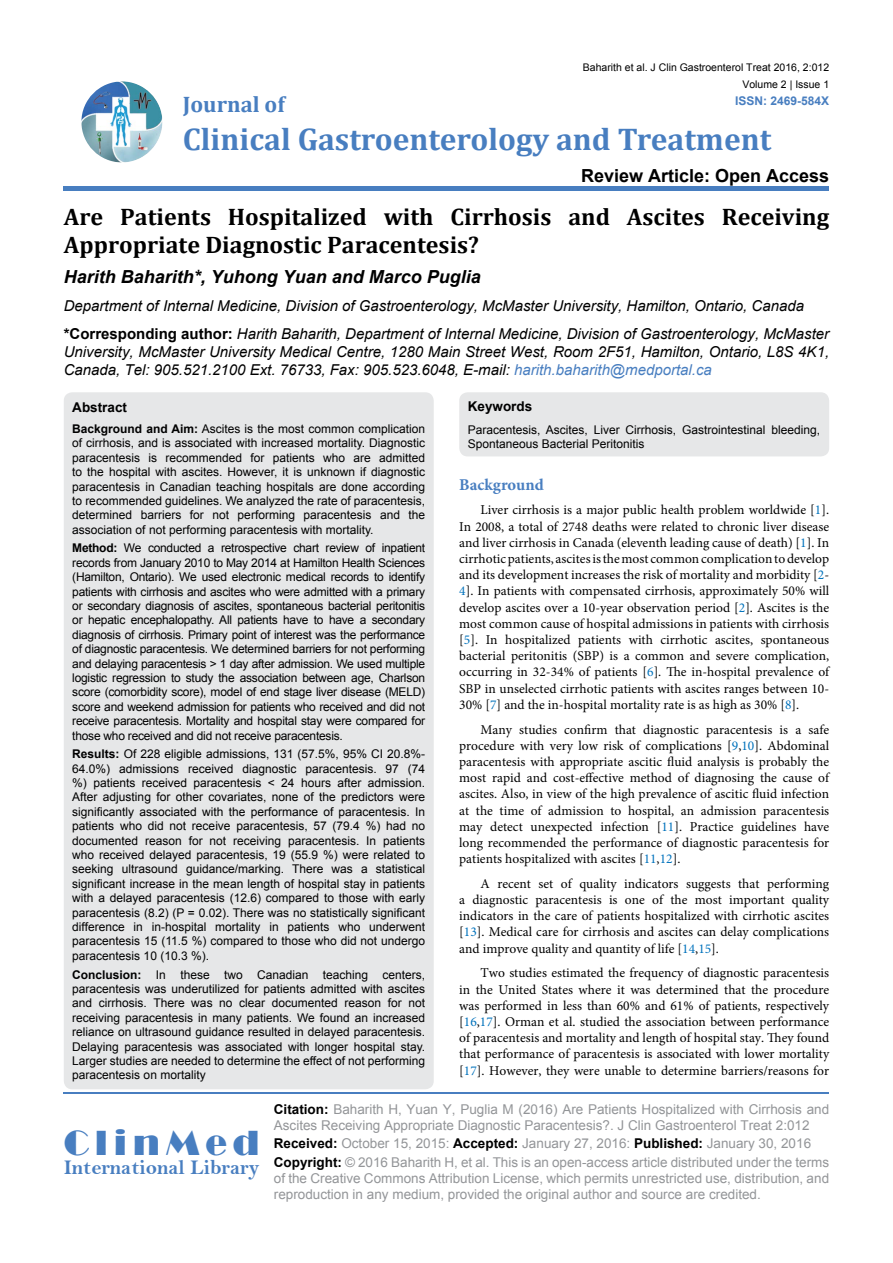
<style>
.page{position:relative;width:893px;height:1263px;background:#fff}
.page>*{position:absolute;margin:0;border:0;box-sizing:border-box;transform-origin:0 0}
.t1{font:36px "Broadway";letter-spacing:.16em;color:#487ec0}
.t2{font:700 31.5px "Cambria";color:#487ec0}
.t3{font:700 24px/28.5px "Cambria";color:#000}
.t4{font:700 22.5px "Cambria";color:#487ec0}
.t5{font:21px "Bell MT Bold";color:#487ec0}
.t6{font:italic 700 18px "Arial";color:#000}
.t7{font:700 18px "Arial";color:#000}
.t8{font:700 16.5px "Minion Pro";color:#487ec0}
.t9{font:italic 15px/27.9px "Arial";color:#000}
.t10{font:13.5px/16.2px "Minion Pro";color:#000;text-align:justify}
.t11{font:13.5px/16.2px "Arial";color:#939598}
.t12{font:700 13.5px "Arial";color:#000}
.t13{font:12px/14.4px "Arial";color:#000;text-align:justify}
.t14{font:700 12px "Arial";color:#487ec0}
.t15{font:10.5px "Arial";color:#000}
.s1{font-weight:700;font-style:normal}
.s2{color:#487ec0}
.s3{font-weight:700}
.s4{color:#0072bc}
.s5{font-weight:700;color:#000}
</style>
<div class="page">
<img style="left:81px;top:81px;width:81px;height:81px;border-radius:41px">
<div style="left:64px;top:186px;width:765px;height:5px;background:#487ec0"></div>
<hr style="left:64px;top:1092px;width:765px;height:2px;background:#487ec0">
<div style="left:64px;top:392px;width:370px;height:697px;background:#e6e7e8;border-radius:9px"></div>
<div style="left:459px;top:392px;width:370px;height:64px;background:#e6e7e8;border-radius:9px"></div>
<p class="t15" style="left:583px;top:61px;width:248px">Baharith et al. J Clin Gastroenterol Treat 2016, 2:012</p>
<p class="t14" style="left:735px;top:92px;width:96px">ISSN: 2469-584X</p>
<p class="t15" style="left:742px;top:77px;width:88px">Volume 2 | Issue 1</p>
<h3 class="t4" style="left:183px;top:89px;width:103px">Journal of</h3>
<h2 class="t2" style="left:183px;top:117px;width:590px">Clinical Gastroenterology and Treatment</h2>
<h3 class="t7" style="left:581px;top:163px;width:250px">Review Article: Open Access</h3>
<h3 class="t3" style="left:64px;top:202px;width:767px">Are Patients Hospitalized with Cirrhosis and Ascites Receiving<br>Appropriate Diagnostic Paracentesis?</h3>
<h3 class="t6" style="left:64px;top:265px;width:419px">Harith Baharith*, Yuhong Yuan and Marco Puglia</h3>
<p class="t9" style="left:64px;top:292px;width:767px">Department of Internal Medicine, Division of Gastroenterology, McMaster University, Hamilton, Ontario, Canada <span class="s1">*Corresponding author:</span> Harith Baharith, Department of Internal Medicine, Division of Gastroenterology, McMaster</p>
<p class="t9" style="left:64px;top:343px;width:767px;line-height:18px">University, McMaster University Medical Centre, 1280 Main Street West, Room 2F51, Hamilton, Ontario, L8S 4K1,<br>Canada, Tel: 905.521.2100 Ext. 76733, Fax: 905.523.6048, E-mail: <span class="s2">harith.baharith@medportal.ca</span></p>
<p class="t12" style="left:72px;top:398px;width:56px">Abstract</p>
<p class="t13" style="left:72px;top:421px;width:354px"><span class="s3">Background and Aim:</span> Ascites is the most common complication of cirrhosis, and is associated with increased mortality. Diagnostic paracentesis is recommended for patients who are admitted to the hospital with ascites. However, it is unknown if diagnostic paracentesis in Canadian teaching hospitals are done according to recommended guidelines. We analyzed the rate of paracentesis, determined barriers for not performing paracentesis and the association of not performing paracentesis with mortality.</p>
<p class="t13" style="left:72px;top:541px;width:354px"><span class="s3">Method:</span> We conducted a retrospective chart review of inpatient records from January 2010 to May 2014 at Hamilton Health Sciences (Hamilton, Ontario). We used electronic medical records to identify patients with cirrhosis and ascites who were admitted with a primary or secondary diagnosis of ascites, spontaneous bacterial peritonitis or hepatic encephalopathy. All patients have to have a secondary diagnosis of cirrhosis. Primary point of interest was the performance of diagnostic paracentesis. We determined barriers for not performing and delaying paracentesis &gt; 1 day after admission. We used multiple logistic regression to study the association between age, Charlson score (comorbidity score), model of end stage liver disease (MELD) score and weekend admission for patients who received and did not receive paracentesis. Mortality and hospital stay were compared for those who received and did not receive paracentesis.</p>
<p class="t13" style="left:72px;top:747px;width:354px"><span class="s3">Results:</span> Of 228 eligible admissions, 131 (57.5%, 95% CI 20.8%- 64.0%) admissions received diagnostic paracentesis. 97 (74 %) patients received paracentesis &lt; 24 hours after admission.<br>After adjusting for other covariates, none of the predictors were significantly associated with the performance of paracentesis. In patients who did not receive paracentesis, 57 (79.4 %) had no documented reason for not receiving paracentesis. In patients who received delayed paracentesis, 19 (55.9 %) were related to seeking ultrasound guidance/marking. There was a statistical significant increase in the mean length of hospital stay in patients with a delayed paracentesis (12.6) compared to those with early paracentesis (8.2) (P = 0.02). There was no statistically significant difference in in-hospital mortality in patients who underwent paracentesis 15 (11.5 %) compared to those who did not undergo paracentesis 10 (10.3 %).</p>
<p class="t13" style="left:72px;top:967px;width:354px"><span class="s3">Conclusion:</span> In these two Canadian teaching centers, paracentesis was underutilized for patients admitted with ascites and cirrhosis. There was no clear documented reason for not receiving paracentesis in many patients. We found an increased reliance on ultrasound guidance resulted in delayed paracentesis.<br>Delaying paracentesis was associated with longer hospital stay.<br>Larger studies are needed to determine the effect of not performing paracentesis on mortality</p>
<p class="t12" style="left:468px;top:396px;width:66px">Keywords</p>
<p class="t13" style="left:468px;top:422px;width:354px">Paracentesis, Ascites, Liver Cirrhosis, Gastrointestinal bleeding,<br>Spontaneous Bacterial Peritonitis</p>
<h3 class="t8" style="left:459px;top:473px;width:86px">Background</h3>
<p class="t10" style="left:459px;top:502px;width:371px;text-indent:21px">Liver cirrhosis is a major public health problem worldwide [<span class="s4">1</span>].<br>In 2008, a total of 2748 deaths were related to chronic liver disease and liver cirrhosis in Canada (eleventh leading cause of death) [<span class="s4">1</span>]. In cirrhotic patients, ascites is the most common complication to develop and its development increases the risk of mortality and morbidity [<span class="s4">2</span>- <span class="s4">4</span>]. In patients with compensated cirrhosis, approximately 50% will develop ascites over a 10-year observation period [<span class="s4">2</span>]. Ascites is the most common cause of hospital admissions in patients with cirrhosis [<span class="s4">5</span>]. In hospitalized patients with cirrhotic ascites, spontaneous bacterial peritonitis (SBP) is a common and severe complication, occurring in 32-34% of patients [<span class="s4">6</span>]. The in-hospital prevalence of SBP in unselected cirrhotic patients with ascites ranges between 10- 30% [<span class="s4">7</span>] and the in-hospital mortality rate is as high as 30% [<span class="s4">8</span>].</p>
<p class="t10" style="left:459px;top:721px;width:371px;text-indent:21px">Many studies confirm that diagnostic paracentesis is a safe procedure with very low risk of complications [<span class="s4">9</span>,<span class="s4">10</span>]. Abdominal paracentesis with appropriate ascitic fluid analysis is probably the most rapid and cost-effective method of diagnosing the cause of ascites. Also, in view of the high prevalence of ascitic fluid infection at the time of admission to hospital, an admission paracentesis may detect unexpected infection [<span class="s4">11</span>]. Practice guidelines have long recommended the performance of diagnostic paracentesis for patients hospitalized with ascites [<span class="s4">11</span>,<span class="s4">12</span>].</p>
<p class="t10" style="left:459px;top:875px;width:371px;text-indent:21px">A recent set of quality indicators suggests that performing a diagnostic paracentesis is one of the most important quality indicators in the care of patients hospitalized with cirrhotic ascites [<span class="s4">13</span>]. Medical care for cirrhosis and ascites can delay complications and improve quality and quantity of life [<span class="s4">14</span>,<span class="s4">15</span>].</p>
<p class="t10" style="left:459px;top:965px;width:371px;text-indent:21px">Two studies estimated the frequency of diagnostic paracentesis in the United States where it was determined that the procedure was performed in less than 60% and 61% of patients, respectively [<span class="s4">16</span>,<span class="s4">17</span>]. Orman et al. studied the association between performance of paracentesis and mortality and length of hospital stay. They found that performance of paracentesis is associated with lower mortality [<span class="s4">17</span>]. However, they were unable to determine barriers/reasons for</p>
<h1 class="t1" style="left:64px;top:1122px;width:197px">ClinMed</h1>
<h3 class="t5" style="left:64px;top:1155px;width:197px">International Library</h3>
<p class="t11" style="left:274px;top:1101px;width:557px"><span class="s5">Citation:</span> Baharith H, Yuan Y, Puglia M (2016) Are Patients Hospitalized with Cirrhosis and<br>Ascites Receiving Appropriate Diagnostic Paracentesis?. J Clin Gastroenterol Treat 2:012</p>
<p class="t11" style="left:274px;top:1134px;width:557px;line-height:18.3px"><span class="s5">Received:</span> October 15, 2015: <span class="s5">Accepted:</span> January 27, 2016: <span class="s5">Published:</span> January 30, 2016<br><span class="s5">Copyright:</span> © 2016 Baharith H, et al. This is an open-access article distributed under the terms</p>
<p class="t11" style="left:274px;top:1170px;width:557px">of the Creative Commons Attribution License, which permits unrestricted use, distribution, and reproduction in any medium, provided the original author and source are credited.</p>
</div>
